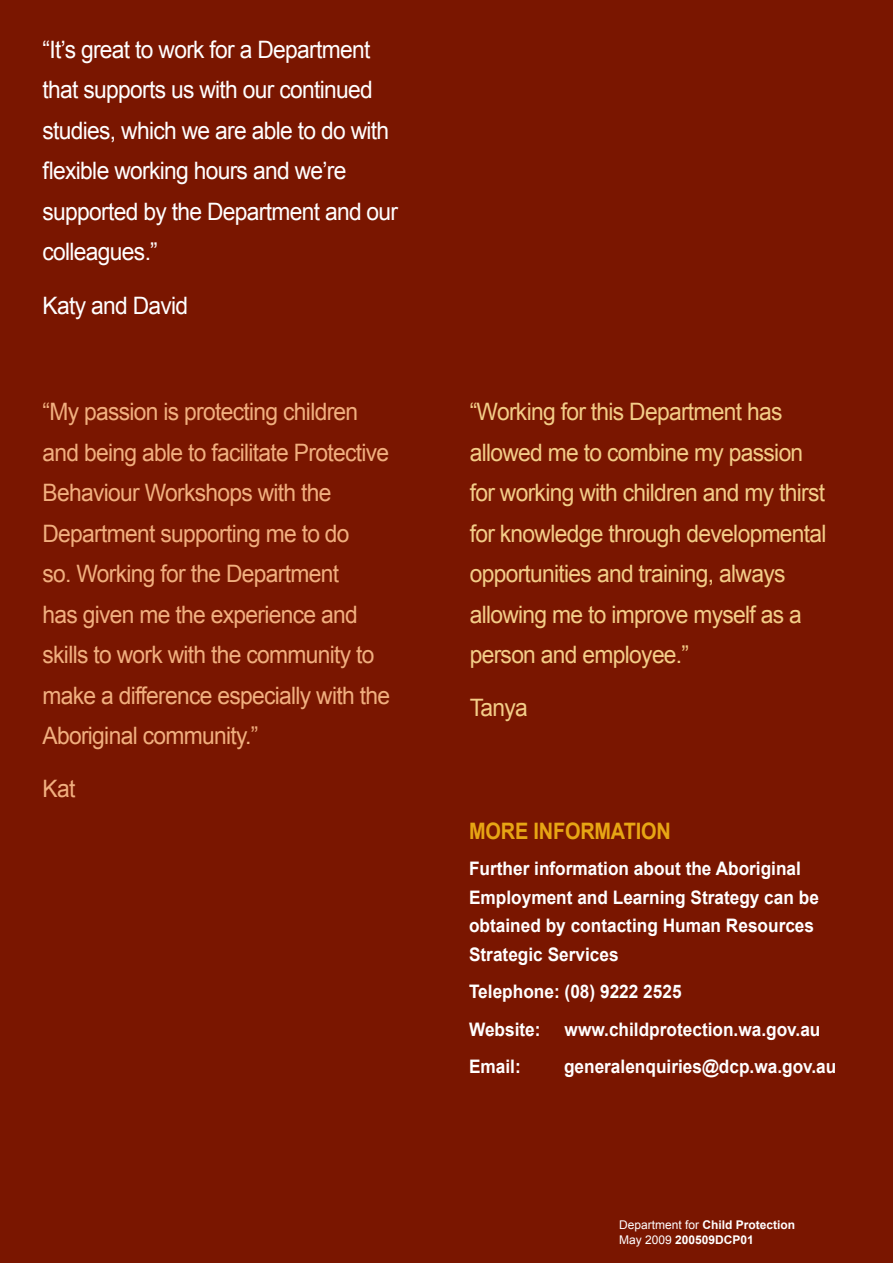
<style>
.page{position:relative;width:893px;height:1263px;background:#7a1600}
.page>*{position:absolute;margin:0;border:0;box-sizing:border-box;transform-origin:0 0}
.t1{font:24px/40.5px "Arial";letter-spacing:-.03em;color:#f1af7f;scale:.95 1}
.t2{font:24px/40.5px "Arial";letter-spacing:-.03em;color:#f3cd88;scale:.95 1}
.t3{font:24px/40.5px "Arial";letter-spacing:-.03em;color:#fff;scale:.95 1}
.t4{font:700 22.65px "Arial";color:#e7a614;scale:.88 1}
.t5{font:700 18.6px/28.8px "Arial";color:#fff;scale:.93 1}
.t6{font:700 12px/14.4px "Arial";color:#fff}
.s1{font-weight:400}
</style>
<div class="page">
<p class="t3" style="left:43px;top:30px;width:376px">“It’s great to work for a Department that supports us with our continued studies, which we are able to do with flexible working hours and we’re supported by the Department and our colleagues.”</p>
<p class="t3" style="left:43px;top:285px;width:155px">Katy and David</p>
<p class="t1" style="left:43px;top:392px;width:367px">“My passion is protecting children and being able to facilitate Protective<br>Behaviour Workshops with the<br>Department supporting me to do<br>so. Working for the Department<br>has given me the experience and skills to work with the community to make a difference especially with the<br>Aboriginal community.”</p>
<p class="t1" style="left:43px;top:769px;width:36px">Kat</p>
<p class="t2" style="left:470px;top:392px;width:377px">“Working for this Department has allowed me to combine my passion for working with children and my thirst for knowledge through developmental opportunities and training, always allowing me to improve myself as a person and employee.”</p>
<p class="t2" style="left:470px;top:688px;width:63px">Tanya</p>
<p class="t4" style="left:469px;top:816px;width:36px">More</p>
<p class="t4" style="left:533px;top:816px;width:52px">in formation</p>
<p class="t5" style="left:469px;top:854px;width:378px">Further information about the Aboriginal Employment and Learning Strategy can be obtained by contacting Human Resources Strategic Services</p>
<p class="t5" style="left:469px;top:974px;width:230px;line-height:37.3px">Telephone: (08) 9222 2525<br>Website:</p>
<p class="t5" style="left:565px;top:1015px;width:277px">www.childprotection.wa.gov.au</p>
<p class="t5" style="left:469px;top:1053px;width:57px">Email:</p>
<p class="t5" style="left:564px;top:1053px;width:294px">generalenquiries@dcp.wa.gov.au</p>
<p class="t6" style="left:619px;top:1218px;width:178px"><span class="s1">Department for</span> Child Protection<br><span class="s1">May 2009</span> 200509DCP01</p>
</div>
